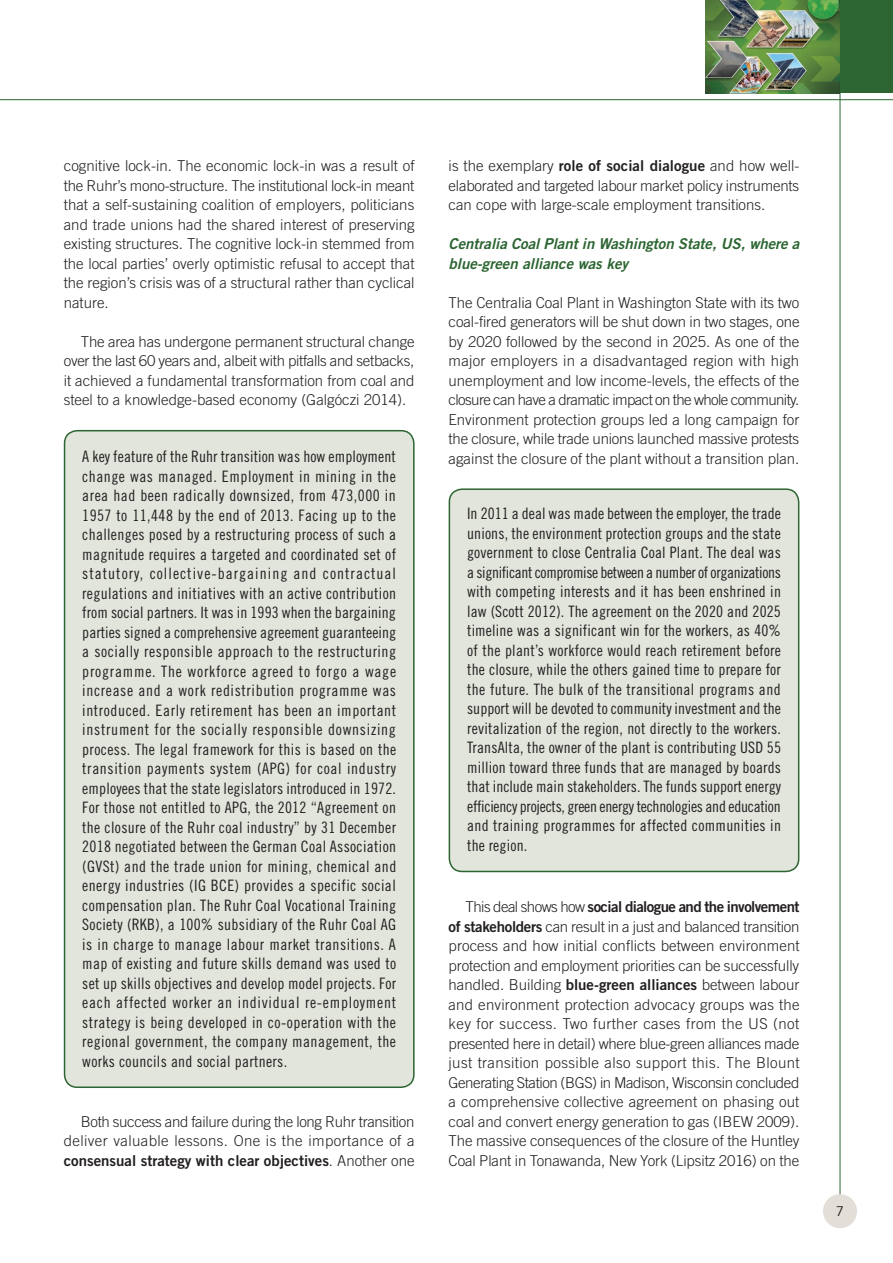
<style>
.page{position:relative;width:893px;height:1263px;background:#fff}
.page>*{position:absolute;margin:0;border:0;box-sizing:border-box;transform-origin:0 0}
.t1{font:15.75px/19.5px "Trade Gothic Cond Eighteen";letter-spacing:.02em;color:#231f20;text-align:justify}
.t2{font:300 15px/19.5px "Trade Gothic";color:#231f20;text-align:justify}
.t3{font:300 15px/19.5px "Trade Gothic";letter-spacing:-.02em;color:#231f20;text-align:right}
.t4{font:italic 15px/19.5px "Trade Gothic Bold Two";color:#2c6532}
.t5{font:15px "Trade Gothic Bold Two";color:#231f20}
.t6{font:15px "Trade Gothic Bold Two";letter-spacing:-.04em;color:#231f20}
.t7{font:13.5px "Trade Gothic";color:#231f20}
.s1{font-family:"Trade Gothic";font-weight:300}
.s2{font-family:"Trade Gothic Bold Two";font-weight:400}
</style>
<div class="page">
<hr style="left:840px;top:0;width:1px;height:1195px;background:#2c6532">
<hr style="left:0;top:99px;width:893px;height:1px;background:#2c6532">
<img style="left:705px;top:0;width:135px;height:93px">
<div style="left:840px;top:0;width:53px;height:93px;background:#2c6532"></div>
<div style="left:823px;top:1194px;width:34px;height:34px;background:#e3ded8;border-radius:50%"></div>
<div style="left:65px;top:431px;width:349px;height:656px;background:#e1e5dc;border-radius:13px"></div>
<div style="left:64px;top:430px;width:351px;height:658px;border:2px solid #2c6532;border-radius:13px"></div>
<div style="left:449px;top:489px;width:350px;height:382px;background:#e1e5dc;border-radius:13px"></div>
<div style="left:449px;top:488px;width:350px;height:384px;border:2px solid #2c6532;border-radius:13px"></div>
<p class="t2" style="left:64px;top:156px;width:352px">cognitive lock-in. The economic lock-in was a result of the Ruhr’s mono-structure. The institutional lock-in meant that a self-sustaining coalition of employers, politicians and trade unions had the shared interest of preserving existing structures. The cognitive lock-in stemmed from the local parties’ overly optimistic refusal to accept that the region’s crisis was of a structural rather than cyclical nature.</p>
<p class="t2" style="left:64px;top:331px;width:352px;text-indent:17px">The area has undergone permanent structural change over the last 60 years and, albeit with pitfalls and setbacks, it achieved a fundamental transformation from coal and steel to a knowledge-based economy (Galgóczi 2014).</p>
<p class="t1" style="left:82px;top:447px;width:316px">A key feature of the Ruhr transition was how employment change was managed. Employment in mining in the area had been radically downsized, from 473,000 in 1957 to 11,448 by the end of 2013. Facing up to the challenges posed by a restructuring process of such a magnitude requires a targeted and coordinated set of statutory, collective-bargaining and contractual regulations and initiatives with an active contribution from social partners. It was in 1993 when the bargaining parties signed a comprehensive agreement guaranteeing a socially responsible approach to the restructuring programme. The workforce agreed to forgo a wage increase and a work redistribution programme was introduced. Early retirement has been an important instrument for the socially responsible downsizing process. The legal framework for this is based on the transition payments system (APG) for coal industry employees that the state legislators introduced in 1972.<br>For those not entitled to APG, the 2012 “Agreement on the closure of the Ruhr coal industry” by 31 December 2018 negotiated between the German Coal Association (GVSt) and the trade union for mining, chemical and energy industries (IG BCE) provides a specific social compensation plan. The Ruhr Coal Vocational Training Society (RKB), a 100% subsidiary of the Ruhr Coal AG is in charge to manage labour market transitions. A map of existing and future skills demand was used to set up skills objectives and develop model projects. For each affected worker an individual re-employment strategy is being developed in co-operation with the regional government, the company management, the works councils and social partners.</p>
<p class="t3" style="left:64px;top:1111px;width:352px">Both success and failure during the long Ruhr transition deliver valuable lessons. One is the importance of a</p>
<p class="t5" style="left:64px;top:1151px;width:352px">consensual strategy with clear objectives<span class="s1">. Another one</span></p>
<p class="t2" style="left:449px;top:156px;width:352px">is the exemplary <span class="s2">role of social dialogue</span> and how well&shy;elaborated and targeted labour market policy instruments can cope with large-scale employment transitions.</p>
<p class="t4" style="left:449px;top:234px;width:352px">Centralia Coal Plant in Washington State, US, where a blue-green alliance was key</p>
<p class="t2" style="left:449px;top:292px;width:352px">The Centralia Coal Plant in Washington State with its two coal-fired generators will be shut down in two stages, one by 2020 followed by the second in 2025. As one of the major employers in a disadvantaged region with high unemployment and low income-levels, the effects of the closure can have a dramatic impact on the whole community.<br>Environment protection groups led a long campaign for the closure, while trade unions launched massive protests against the closure of the plant without a transition plan.</p>
<p class="t1" style="left:467px;top:504px;width:315px">In 2011 a deal was made between the employer, the trade unions, the environment protection groups and the state government to close Centralia Coal Plant. The deal was a significant compromise between a number of organizations with competing interests and it has been enshrined in law (Scott 2012). The agreement on the 2020 and 2025 timeline was a significant win for the workers, as 40% of the plant’s workforce would reach retirement before the closure, while the others gained time to prepare for the future. The bulk of the transitional programs and support will be devoted to community investment and the revitalization of the region, not directly to the workers.<br>TransAlta, the owner of the plant is contributing USD 55 million toward three funds that are managed by boards that include main stakeholders. The funds support energy efficiency projects, green energy technologies and education and training programmes for affected communities in the region.</p>
<p class="t6" style="left:466px;top:897px;width:335px"><span class="s1">This deal shows how</span> social dialogue and the involvement</p>
<p class="t2" style="left:449px;top:916px;width:352px"><span class="s2">of stakeholders</span> can result in a just and balanced transition process and how initial conflicts between environment protection and employment priorities can be successfully handled. Building <span class="s2">blue-green alliances</span> between labour and environment protection advocacy groups was the key for success. Two further cases from the US (not presented here in detail) where blue-green alliances made just transition possible also support this. The Blount Generating Station (BGS) in Madison, Wisconsin concluded a comprehensive collective agreement on phasing out coal and convert energy generation to gas (IBEW 2009).<br>The massive consequences of the closure of the Huntley Coal Plant in Tonawanda, New York (Lipsitz 2016) on the</p>
<p class="t7" style="left:836px;top:1203px;width:10px">7</p>
</div>
